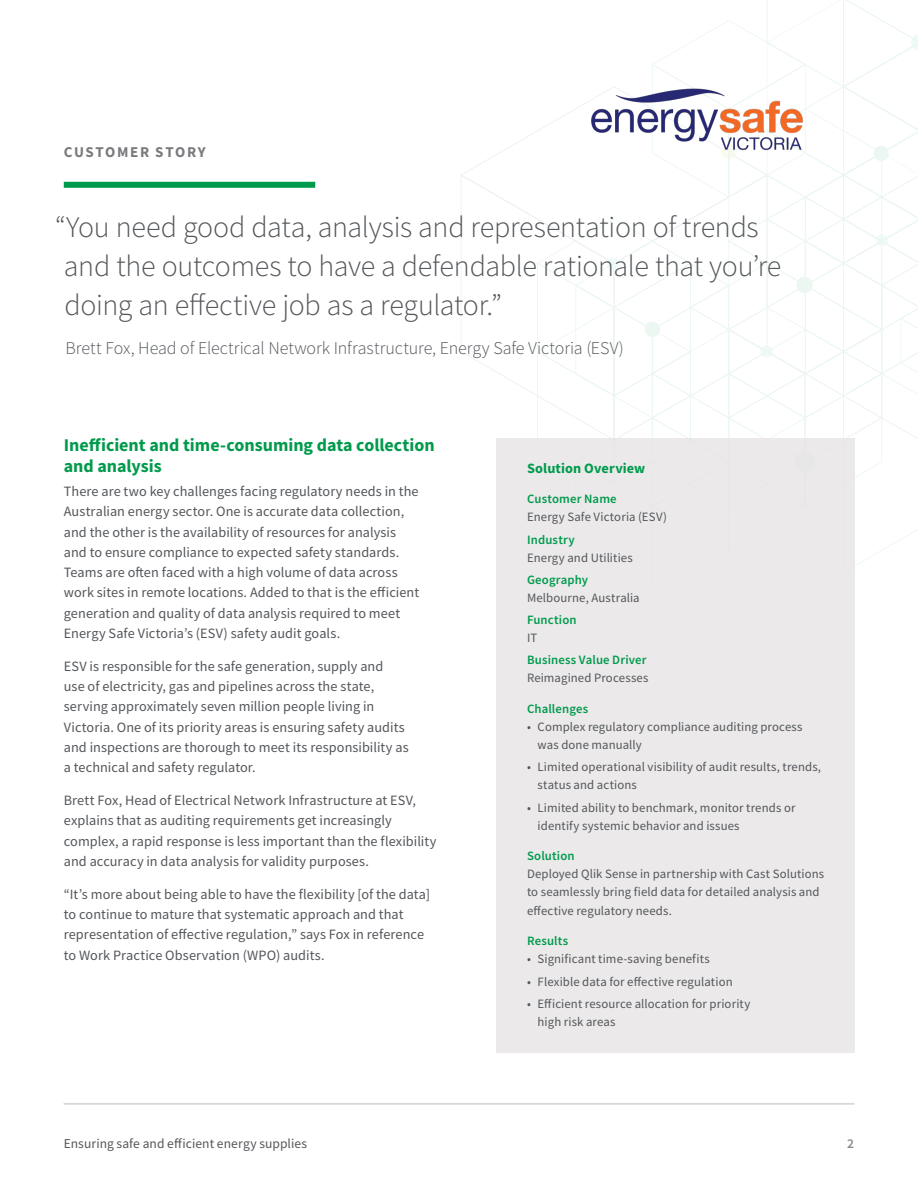
<style>
.page{position:relative;width:918px;height:1188px;background:#fff}
.page>*{position:absolute;margin:0;border:0;box-sizing:border-box;transform-origin:0 0}
.t1{font:300 30px/39px "Source Sans Pro";letter-spacing:-.01em;color:#53565a}
.Quote_attribute{font:300 18px "Source Sans Pro";letter-spacing:-.005em;color:#53565a}
.Text_Sub_Heading{font:700 18px/20.2px "Source Sans Pro";color:#009a4c}
.Content_Type{font:700 15px "Source Sans Pro";letter-spacing:.11em;color:#7a797d}
.Body_copy{font:14.25px/20.2px "Source Sans Pro";letter-spacing:.005em;color:#53565a}
.Sidebar_-_Heading{font:700 14.25px "Source Sans Pro";letter-spacing:.01em;color:#009a4c}
.Footnote{font:13.5px "Source Sans Pro";letter-spacing:.005em;color:#53565a}
.t2{font:600 13.5px "Source Sans Pro";color:#89878b}
.Sidebar_-_Body_copy{font:12.75px/18px "Source Sans Pro";letter-spacing:.01em;color:#53565a}
.Sidebar_-_Subheading{font:600 12.75px/18px "Source Sans Pro";letter-spacing:.01em;color:#009a4c}
.Sidebar_-_Subheading-2{font:12.75px/18px "Source Sans Pro";letter-spacing:.01em;color:#53565a}
.s1{font-weight:600;color:#009a4c}
.s2{font-weight:400;color:#53565a}
</style>
<div class="page">
<svg style="left:461px;top:0;width:457px;height:587px"></svg>
<div style="left:874px;top:146px;width:15px;height:15px;background:#ebf7f0;border-radius:50%"></div>
<div style="left:645px;top:322px;width:15px;height:15px;background:#ebf7f0;border-radius:50%"></div>
<div style="left:796px;top:277px;width:17px;height:16px;background:#ebf7f0;border-radius:50%"></div>
<div style="left:496px;top:438px;width:358px;height:614px;background:#e7e4e5"></div>
<hr style="left:64px;top:1103px;width:790px;height:1px;background:#d8d6d8">
<div style="left:64px;top:182px;width:251px;height:6px;background:#009a4c"></div>
<img style="left:587px;top:81px;width:221px;height:78px">
<p class="Content_Type" style="left:64px;top:142px;width:143px">CUSTOMER STORY</p>
<p class="t1" style="left:55px;top:208px;width:728px">“You need good data, analysis and representation of trends and the outcomes to have a defendable rationale that you’re doing an effective job as a regulator.”</p>
<p class="Quote_attribute" style="left:66px;top:337px;width:560px">Brett Fox, Head of Electrical Network Infrastructure, Energy Safe Victoria (ESV)</p>
<p class="Text_Sub_Heading" style="left:64px;top:435px;width:372px">Inefficient and time-consuming data collection and analysis</p>
<p class="Body_copy" style="left:64px;top:481px;width:357px">There are two key challenges facing regulatory needs in the Australian energy sector. One is accurate data collection, and the other is the availability of resources for analysis and to ensure compliance to expected safety standards.<br>Teams are often faced with a high volume of data across work sites in remote locations. Added to that is the efficient generation and quality of data analysis required to meet Energy Safe Victoria’s (ESV) safety audit goals.</p>
<p class="Body_copy" style="left:64px;top:656px;width:346px">ESV is responsible for the safe generation, supply and<br>use of electricity, gas and pipelines across the state, serving approximately seven million people living in Victoria. One of its priority areas is ensuring safety audits and inspections are thorough to meet its responsibility as a technical and safety regulator.</p>
<p class="Body_copy" style="left:64px;top:790px;width:374px">Brett Fox, Head of Electrical Network Infrastructure at ESV, explains that as auditing requirements get increasingly complex, a rapid response is less important than the flexibility and accuracy in data analysis for validity purposes.</p>
<p class="Body_copy" style="left:64px;top:884px;width:368px">“It’s more about being able to have the flexibility [of the data] to continue to mature that systematic approach and that representation of effective regulation,” says Fox in reference to Work Practice Observation (WPO) audits.</p>
<p class="Sidebar_-_Heading" style="left:527px;top:458px;width:120px">Solution Overview</p>
<p class="Sidebar_-_Subheading" style="left:527px;top:490px;width:91px">Customer Name</p>
<p class="Sidebar_-_Body_copy" style="left:527px;top:508px;width:141px">Energy Safe Victoria (ESV)</p>
<p class="Sidebar_-_Subheading-2" style="left:527px;top:530px;width:107px"><span class="s1">Industry<br></span>Energy and Utilities</p>
<p class="Sidebar_-_Subheading-2" style="left:527px;top:571px;width:114px"><span class="s1">Geography<br></span>Melbourne, Australia</p>
<p class="Sidebar_-_Subheading" style="left:527px;top:611px;width:51px">Function<br><span class="s2">IT</span></p>
<p class="Sidebar_-_Subheading" style="left:527px;top:651px;width:123px">Business Value Driver<br><span class="s2">Reimagined Processes</span></p>
<p class="Sidebar_-_Subheading" style="left:527px;top:700px;width:63px">Challenges</p>
<p class="Sidebar_-_Body_copy" style="left:538px;top:718px;width:266px;text-indent:-11px">• Complex regulatory compliance auditing process was done manually</p>
<p class="Sidebar_-_Body_copy" style="left:538px;top:758px;width:285px;text-indent:-11px">• Limited operational visibility of audit results, trends, status and actions</p>
<p class="Sidebar_-_Body_copy" style="left:538px;top:798px;width:259px;text-indent:-11px">• Limited ability to benchmark, monitor trends or identify systemic behavior and issues</p>
<p class="Sidebar_-_Subheading" style="left:527px;top:847px;width:49px">Solution</p>
<p class="Sidebar_-_Body_copy" style="left:527px;top:865px;width:299px">Deployed Qlik Sense in partnership with Cast Solutions to seamlessly bring field data for detailed analysis and effective regulatory needs.</p>
<p class="Sidebar_-_Subheading" style="left:527px;top:932px;width:43px">Results</p>
<p class="Sidebar_-_Body_copy" style="left:527px;top:950px;width:184px">• Significant time-saving benefits</p>
<p class="Sidebar_-_Body_copy" style="left:527px;top:972px;width:207px">• Flexible data for effective regulation</p>
<p class="Sidebar_-_Body_copy" style="left:538px;top:994px;width:214px;text-indent:-11px">• Efficient resource allocation for priority high risk areas</p>
<p class="Footnote" style="left:64px;top:1135px;width:245px">Ensuring safe and efficient energy supplies</p>
<p class="t2" style="left:847px;top:1135px;width:8px">2</p>
</div>
